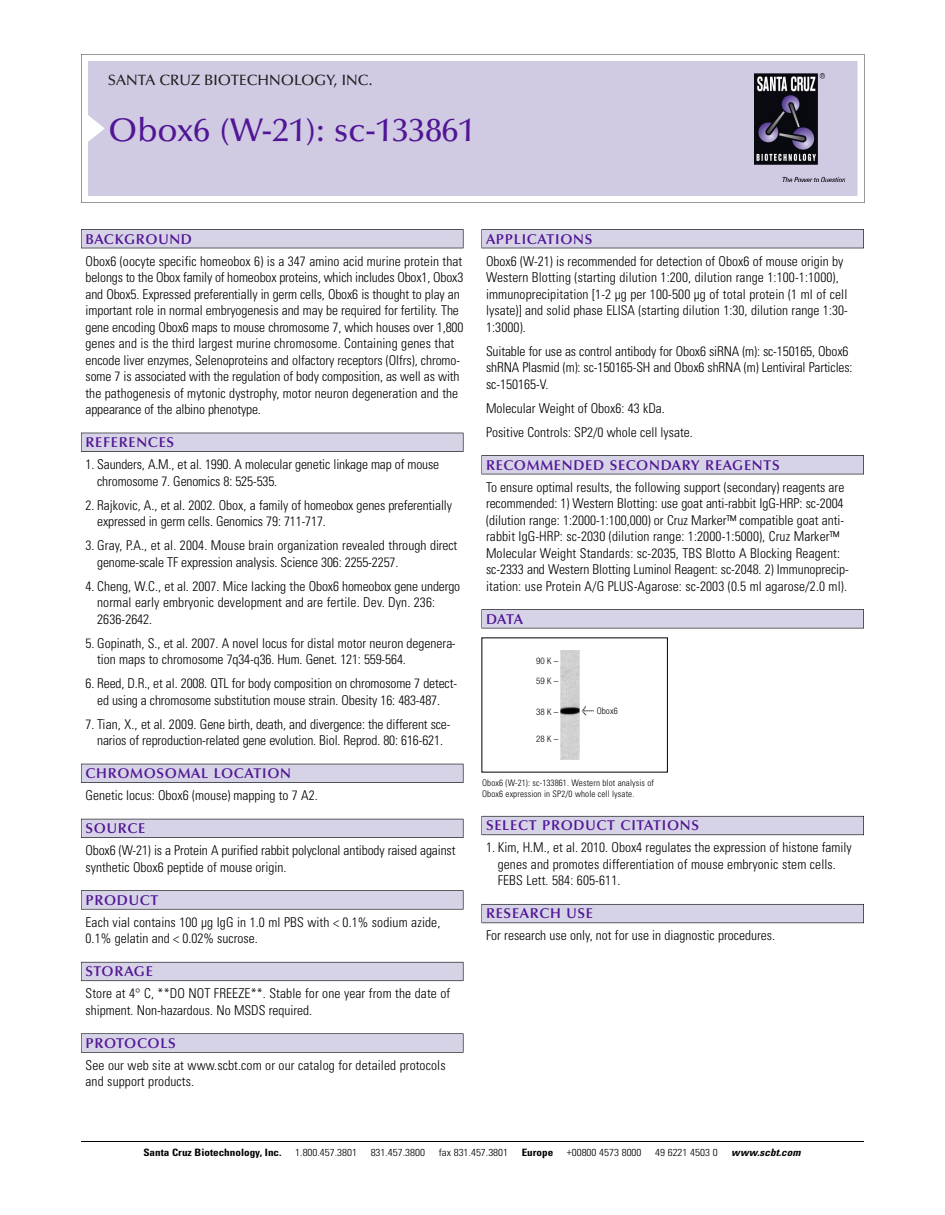
<style>
.page{position:relative;width:945px;height:1215px;background:#fff}
.page>*{position:absolute;margin:0;border:0;box-sizing:border-box;transform-origin:0 0}
.t1{font:500 33px "Optima";color:#511695}
.t2{font:500 15px "Optima";color:#231f20}
.t3{font:600 14.25px "Optima";letter-spacing:.05em;color:#511695}
.t4{font:300 condensed 13.5px/16.5px "Univers";color:#000}
.t5{font:300 condensed 10.2px "Univers";color:#000;scale:1.1 1}
.t6{font:700 condensed 10.2px "Univers";color:#000;scale:1.1 1}
.t7{font:italic 700 condensed 10.2px "Univers";letter-spacing:.005em;color:#000;scale:1.1 1}
.t8{font:300 condensed 9px/10.5px "Univers";letter-spacing:.015em;color:#000}
.t9{font:300 condensed 9px/19.5px "Helvetica Neue";letter-spacing:.13em;color:#000}
.s1{font-family:"Meta Plus";font-weight:400;font-stretch:normal;font-size:10.5px}
</style>
<div class="page">
<svg style="left:81px;top:54px;width:783px;height:149px"></svg>
<div style="left:88px;top:61px;width:769px;height:135px;background:#d1cae3"></div>
<img style="left:755px;top:74px;width:90px;height:108px">
<div style="left:81px;top:229px;width:382px;height:19px;background:#525156"></div>
<div style="left:81px;top:230px;width:382px;height:18px;background:#d7d3e7"></div>
<div style="left:81px;top:433px;width:382px;height:19px;background:#515055"></div>
<div style="left:81px;top:433px;width:382px;height:18px;background:#d7d3e7"></div>
<div style="left:81px;top:764px;width:382px;height:19px;background:#525158"></div>
<div style="left:81px;top:764px;width:382px;height:18px;background:#d7d3e7"></div>
<div style="left:81px;top:819px;width:382px;height:19px;background:#54535a"></div>
<div style="left:81px;top:819px;width:382px;height:18px;background:#d7d3e7"></div>
<svg style="left:81px;top:890px;width:382px;height:20px"></svg>
<div style="left:81px;top:891px;width:382px;height:18px;background:#d7d3e7"></div>
<div style="left:81px;top:962px;width:382px;height:19px;background:#66646e"></div>
<div style="left:81px;top:962px;width:382px;height:18px;background:#d7d3e7"></div>
<div style="left:81px;top:1033px;width:382px;height:20px;background:#666"></div>
<div style="left:81px;top:1034px;width:382px;height:18px;background:#d7d3e7"></div>
<div style="left:482px;top:229px;width:382px;height:19px;background:#525156"></div>
<div style="left:482px;top:230px;width:381px;height:18px;background:#d7d3e7"></div>
<div style="left:482px;top:455px;width:382px;height:19px;background:#525155"></div>
<div style="left:482px;top:456px;width:381px;height:18px;background:#d7d3e7"></div>
<div style="left:482px;top:609px;width:382px;height:19px;background:#545357"></div>
<div style="left:482px;top:610px;width:381px;height:18px;background:#d7d3e7"></div>
<div style="left:482px;top:816px;width:382px;height:19px;background:#66646d"></div>
<div style="left:482px;top:817px;width:381px;height:18px;background:#d7d3e7"></div>
<div style="left:482px;top:904px;width:382px;height:19px;background:#5b5961"></div>
<div style="left:482px;top:905px;width:381px;height:18px;background:#d7d3e7"></div>
<hr style="left:81px;top:1141px;width:783px;height:1px;background:#000">
<img style="left:561px;top:650px;width:19px;height:110px">
<p class="t2" style="left:108px;top:74px;width:266px">SANTA CRUZ BIOTECHNOLOGY, INC.</p>
<h1 class="t1" style="left:108px;top:117px;width:368px">Obox6 (W-21): sc-133861</h1>
<p class="t3" style="left:86px;top:233px;width:108px">BACKGROUND</p>
<p class="t4" style="left:86px;top:254px;width:379px">Obox6 (oocyte specific homeobox 6) is a 347 amino acid murine protein that belongs to the Obox family of homeobox proteins, which includes Obox1, Obox3 and Obox5. Expressed preferentially in germ cells, Obox6 is thought to play an important role in normal embryogenesis and may be required for fertility. The gene encoding Obox6 maps to mouse chromosome 7, which houses over 1,800 genes and is the third largest murine chromosome. Containing genes that encode liver enzymes, Selenoproteins and olfactory receptors (Olfrs), chromo&shy;some 7 is associated with the regulation of body composition, as well as with the pathogenesis of mytonic dystrophy, motor neuron degeneration and the appearance of the albino phenotype.</p>
<p class="t3" style="left:86px;top:437px;width:90px">REFERENCES</p>
<p class="t4" style="left:97px;top:457px;width:344px;text-indent:-12px">1. Saunders, A.M., et al. 1990. A molecular genetic linkage map of mouse chromosome 7. Genomics 8: 525-535.</p>
<p class="t4" style="left:97px;top:498px;width:356px;text-indent:-12px">2. Rajkovic, A., et al. 2002. Obox, a family of homeobox genes preferentially expressed in germ cells. Genomics 79: 711-717.</p>
<p class="t4" style="left:97px;top:538px;width:362px;text-indent:-12px">3. Gray, P.A., et al. 2004. Mouse brain organization revealed through direct genome-scale TF expression analysis. Science 306: 2255-2257.</p>
<p class="t4" style="left:97px;top:579px;width:365px;text-indent:-12px">4. Cheng, W.C., et al. 2007. Mice lacking the Obox6 homeobox gene undergo normal early embryonic development and are fertile. Dev. Dyn. 236:<br>2636-2642.</p>
<p class="t4" style="left:97px;top:636px;width:360px;text-indent:-12px">5. Gopinath, S., et al. 2007. A novel locus for distal motor neuron degenera&shy;tion maps to chromosome 7q34-q36. Hum. Genet. 121: 559-564.</p>
<p class="t4" style="left:86px;top:676px;width:373px;text-align:center">6. Reed, D.R., et al. 2008. QTL for body composition on chromosome 7 detect&shy;ed using a chromosome substitution mouse strain. Obesity 16: 483-487.</p>
<p class="t4" style="left:86px;top:717px;width:367px;text-align:center">7. Tian, X., et al. 2009. Gene birth, death, and divergence: the different sce&shy;narios of reproduction-related gene evolution. Biol. Reprod. 80: 616-621.</p>
<p class="t3" style="left:86px;top:768px;width:207px">CHROMOSOMAL LOCATION</p>
<p class="t4" style="left:86px;top:788px;width:234px">Genetic locus: Obox6 (mouse) mapping to 7 A2.</p>
<p class="t3" style="left:86px;top:823px;width:61px">SOURCE</p>
<p class="t4" style="left:86px;top:843px;width:371px">Obox6 (W-21) is a Protein A purified rabbit polyclonal antibody raised against synthetic Obox6 peptide of mouse origin.</p>
<p class="t3" style="left:86px;top:894px;width:74px">PRODUCT</p>
<p class="t4" style="left:86px;top:915px;width:356px">Each vial contains 100 µg IgG in 1.0 ml PBS with &lt; 0.1% sodium azide,<br>0.1% gelatin and &lt; 0.02% sucrose.</p>
<p class="t3" style="left:86px;top:966px;width:69px">STORAGE</p>
<p class="t4" style="left:86px;top:986px;width:366px">Store at 4° C, **DO NOT FREEZE**. Stable for one year from the date of shipment. Non-hazardous. No MSDS required.</p>
<p class="t3" style="left:86px;top:1037px;width:92px">PROTOCOLS</p>
<p class="t4" style="left:86px;top:1058px;width:362px">See our web site at www.scbt.com or our catalog for detailed protocols and support products.</p>
<p class="t3" style="left:486px;top:233px;width:108px">APPLICATIONS</p>
<p class="t4" style="left:486px;top:254px;width:363px">Obox6 (W-21) is recommended for detection of Obox6 of mouse origin by Western Blotting (starting dilution 1:200, dilution range 1:100-1:1000), immunoprecipitation [1-2 µg per 100-500 µg of total protein (1 ml of cell lysate)] and solid phase ELISA (starting dilution 1:30, dilution range 1:30- 1:3000).</p>
<p class="t4" style="left:486px;top:344px;width:368px">Suitable for use as control antibody for Obox6 siRNA (m): sc-150165, Obox6 shRNA Plasmid (m): sc-150165-SH and Obox6 shRNA (m) Lentiviral Particles: sc-150165-V.</p>
<p class="t4" style="left:486px;top:397px;width:208px;line-height:24px">Molecular Weight of Obox6: 43 kDa.<br>Positive Controls: SP2/0 whole cell lysate.</p>
<p class="t3" style="left:486px;top:459px;width:295px">RECOMMENDED SECONDARY REAGENTS</p>
<p class="t4" style="left:486px;top:480px;width:364px">To ensure optimal results, the following support (secondary) reagents are recommended: 1) Western Blotting: use goat anti-rabbit IgG-HRP: sc-2004 (dilution range: 1:2000-1:100,000) or Cruz Marker™ compatible goat anti&shy;rabbit IgG-HRP: sc-2030 (dilution range: 1:2000-1:5000), Cruz Marker™ Molecular Weight Standards: sc-2035, TBS Blotto A Blocking Reagent: sc-2333 and Western Blotting Luminol Reagent: sc-2048. 2) Immunoprecip&shy;itation: use Protein A/G PLUS-Agarose: sc-2003 (0.5 ml agarose/2.0 ml).</p>
<p class="t3" style="left:486px;top:613px;width:39px">DATA</p>
<p class="t9" style="left:536px;top:652px;width:24px">90K–<br>59K–</p>
<p class="t9" style="left:536px;top:703px;width:24px">38K–</p>
<p class="t9" style="left:536px;top:730px;width:24px">28K–</p>
<p class="t8" style="left:582px;top:706px;width:37px"><span class="s1">&lt;</span> Obox6</p>
<p class="t8" style="left:482px;top:779px;width:173px">Obox6 (W-21): sc-133861. Western blot analysis of<br>Obox6 expression in SP2/0 whole cell lysate.</p>
<p class="t3" style="left:486px;top:820px;width:215px">SELECT PRODUCT CITATIONS</p>
<p class="t4" style="left:498px;top:841px;width:355px;text-indent:-12px">1. Kim, H.M., et al. 2010. Obox4 regulates the expression of histone family genes and promotes differentiation of mouse embryonic stem cells.<br>FEBS Lett. 584: 605-611.</p>
<p class="t3" style="left:486px;top:908px;width:109px">RESEARCH USE</p>
<p class="t4" style="left:486px;top:929px;width:290px">For research use only, not for use in diagnostic procedures.</p>
<p class="t6" style="left:143px;top:1148px;width:127px">Santa Cruz Biotechnology, Inc.</p>
<p class="t5" style="left:295px;top:1148px;width:58px">1.800.457.3801</p>
<p class="t5" style="left:371px;top:1148px;width:51px">831.457.3800</p>
<p class="t5" style="left:439px;top:1148px;width:65px">fax 831.457.3801</p>
<p class="t6" style="left:522px;top:1148px;width:30px">Europe</p>
<p class="t5" style="left:567px;top:1148px;width:69px">+00800 4573 8000</p>
<p class="t5" style="left:655px;top:1148px;width:58px">49 6221 4503 0</p>
<p class="t7" style="left:731px;top:1148px;width:64px">www.scbt.com</p>
</div>
